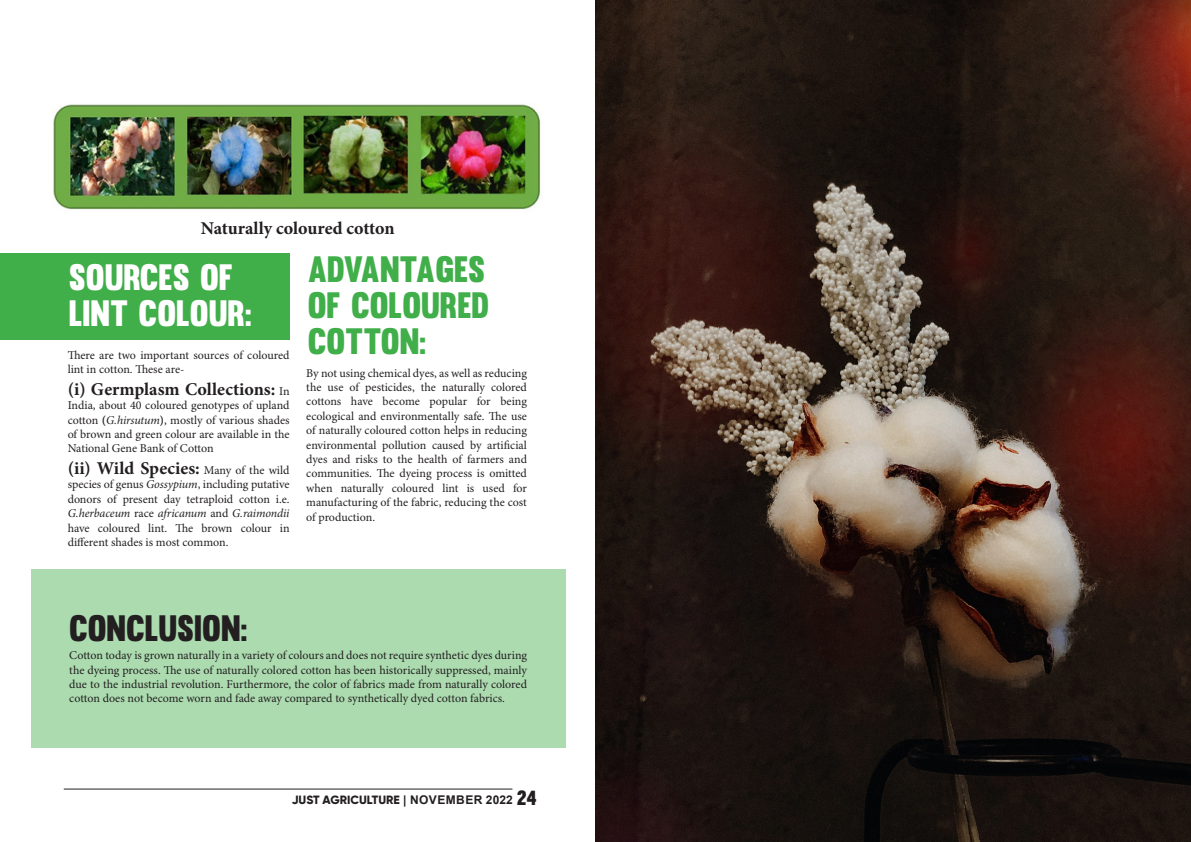
<style>
.page{position:relative;width:1191px;height:842px;background:#fff}
.page>*{position:absolute;margin:0;border:0;box-sizing:border-box;transform-origin:0 0}
.t1{font:36px/36px "Muro";color:#40ae49}
.t2{font:36px/36px "Muro";color:#fff}
.t3{font:36px "Muro";color:#231f20}
.t4{font:700 18px "Minion Pro";color:#231f20}
.t5{font:12px/14.4px "Minion Pro";color:#231f20;text-align:justify}
.t6{font:800 12px "Gilroy";color:#231f20}
.s1{font-weight:400;font-size:12px}
.s2{font-weight:700}
.s3{font-style:italic}
.s4{font-family:"Arial";font-weight:700}
.s5{font-family:"Muro";font-weight:400;font-size:20px}
</style>
<div class="page">
<hr style="left:64px;top:788px;width:448px;height:1px;background:#231f20">
<div style="left:0;top:253px;width:289px;height:87px;background:#40ae49"></div>
<div style="left:31px;top:569px;width:534px;height:178px;background:#abdbaf"></div>
<img style="left:53px;top:104px;width:488px;height:106px">
<img style="left:595px;top:0;width:596px;height:842px">
<p class="t4" style="left:201px;top:216px;width:195px">Naturally coloured cotton</p>
<p class="t2" style="left:69px;top:259px;width:185px">SOURCES OF<br>LINT COLOUR:</p>
<p class="t1" style="left:308px;top:251px;width:183px">ADVANTAGES<br>OF COLOURED</p>
<p class="t5" style="left:68px;top:348px;width:223px">There are two important sources of coloured</p>
<p class="t1" style="left:308px;top:323px;width:120px">COTTON:</p>
<p class="t5" style="left:68px;top:363px;width:118px">lint in cotton. These are-</p>
<p class="t4" style="left:68px;top:376px;width:223px">(i) Germplasm Collections: <span class="s1">In</span></p>
<p class="t5" style="left:68px;top:399px;width:223px">India, about 40 coloured genotypes of upland cotton <span class="s2">(</span><span class="s3">G.hirsutum</span><span class="s2">)</span>, mostly of various shades of brown and green colour are available in the National Gene Bank of Cotton</p>
<p class="t4" style="left:68px;top:456px;width:223px">(ii) Wild Species: <span class="s1">Many of the wild</span></p>
<p class="t5" style="left:68px;top:478px;width:223px">species of genus <span class="s3">Gossypium</span>, including putative donors of present day tetraploid cotton i.e.<br><span class="s3">G.herbaceum</span> race <span class="s3">africanum</span> and <span class="s3">G.raimondii </span>have coloured lint. The brown colour in different shades is most common.</p>
<p class="t5" style="left:306px;top:366px;width:222px">By not using chemical dyes, as well as reducing the use of pesticides, the naturally colored cottons have become popular for being ecological and environmentally safe. The use of naturally coloured cotton helps in reducing environmental pollution caused by artificial dyes and risks to the health of farmers and communities. The dyeing process is omitted when naturally coloured lint is used for manufacturing of the fabric, reducing the cost of production.</p>
<p class="t3" style="left:69px;top:606px;width:180px">CONCLUSION:</p>
<p class="t5" style="left:69px;top:648px;width:459px">Cotton today is grown naturally in a variety of colours and does not require synthetic dyes during the dyeing process. The use of naturally colored cotton has been historically suppressed, mainly due to the industrial revolution. Furthermore, the color of fabrics made from naturally colored cotton does not become worn and fade away compared to synthetically dyed cotton fabrics.</p>
<p class="t6" style="left:292px;top:792px;width:247px">JUST AGRICULTURE <span class="s4">| NOVEMBER 2022</span> <span class="s5">24</span></p>
</div>
